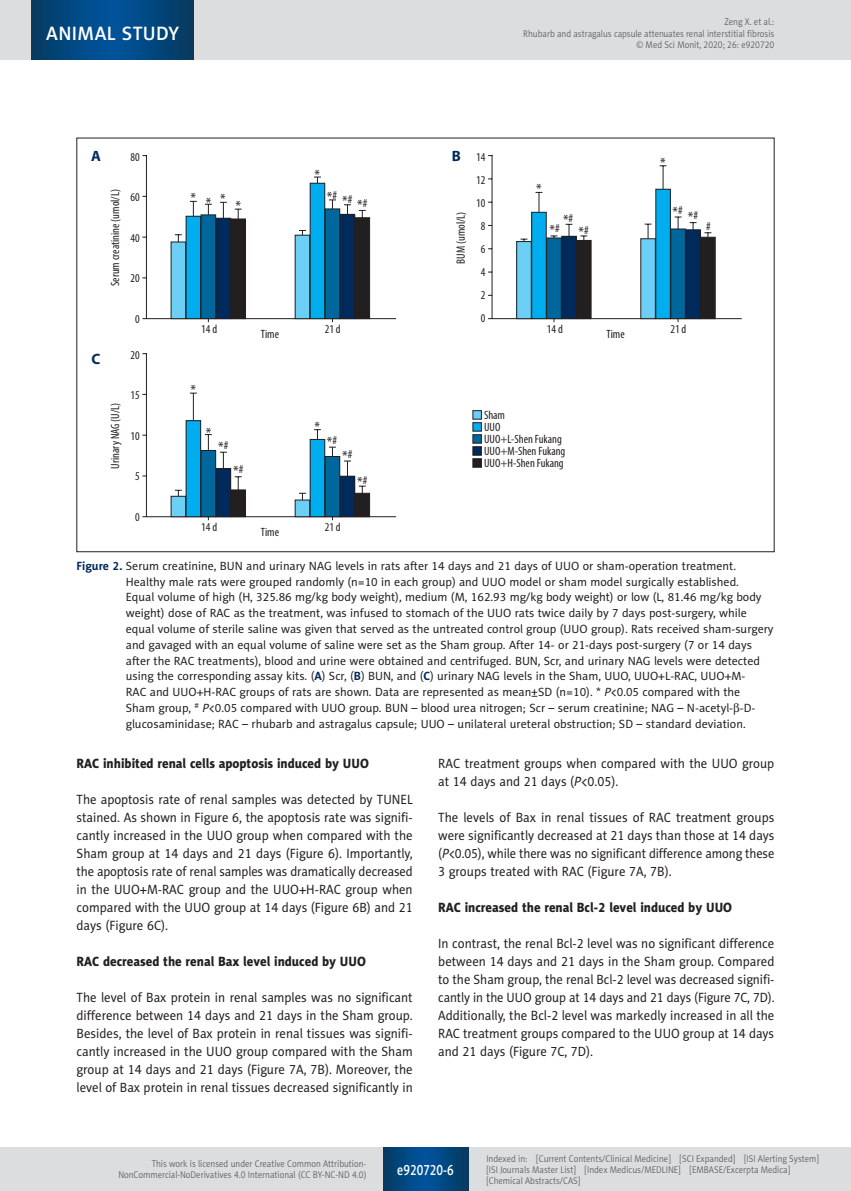
<style>
.page{position:relative;width:851px;height:1191px;background:#fff}
.page>*{position:absolute;margin:0;border:0;box-sizing:border-box;transform-origin:0 0}
.t1{font:19.5px "Naomi Sans EFN Medium";letter-spacing:.015em;color:#fff}
.t2{font:condensed 15px "Myriad Pro";color:#231f20}
.t3{font:15px "Naomi Sans EFN Medium";color:#fff;scale:.8 1}
.t4{font:700 15px "Myriad Pro";color:#00295c}
.MSM_Body{font:13.5px/18px "Naomi Sans EFN";color:#231f20;text-align:justify;scale:.95 1}
.MSM_Headline_2{font:13.5px "Naomi Sans EFN Heavy";color:#231f20;scale:.95 1}
.MSM_Rycina_tytul{font:12px/15.8px "Naomi Sans EFN";color:#231f20}
.t5{font:condensed 12px/23.1px "Myriad Pro";color:#231f20}
.t6{font:9.75px/11.2px "Naomi Sans EFN Light";color:#57585a;text-align:right;scale:.9 1}
.s1{font-weight:700;color:#00295c}
.s2{font-style:italic}
.s3{font-family:"Standard Sym L"}
</style>
<div class="page">
<hr style="left:142px;top:318px;width:254px;height:1px;background:#231f20">
<hr style="left:146px;top:155px;width:1px;height:164px;background:#231f20">
<svg style="left:170px;top:176px;width:196px;height:147px"></svg>
<div style="left:354px;top:217px;width:16px;height:102px;background:#231f20"></div>
<hr style="left:488px;top:318px;width:253px;height:1px;background:#231f20">
<hr style="left:491px;top:155px;width:1px;height:164px;background:#231f20">
<svg style="left:516px;top:165px;width:196px;height:158px"></svg>
<div style="left:700px;top:237px;width:15px;height:82px;background:#231f20"></div>
<svg style="left:472px;top:410px;width:9px;height:9px"></svg>
<svg style="left:472px;top:422px;width:9px;height:9px"></svg>
<div style="left:472px;top:434px;width:9px;height:9px;background:#00679d;border:1px solid #231f20"></div>
<div style="left:472px;top:446px;width:9px;height:9px;background:#00295c;border:1px solid #231f20"></div>
<div style="left:472px;top:458px;width:9px;height:9px;background:#231f20;border:1px solid #231f20"></div>
<hr style="left:142px;top:516px;width:254px;height:1px;background:#231f20">
<hr style="left:146px;top:353px;width:1px;height:164px;background:#231f20">
<svg style="left:170px;top:392px;width:196px;height:129px"></svg>
<div style="left:354px;top:493px;width:16px;height:24px;background:#231f20"></div>
<div style="left:0;top:1148px;width:850px;height:43px;background:#dcdddf"></div>
<svg style="left:383px;top:1147px;width:85px;height:43px;background:#02477e"></svg>
<div style="left:0;top:0;width:850px;height:60px;background:#dcdddf"></div>
<hr style="left:850px;top:0;width:1px;height:60px;background:#dcdddf">
<svg style="left:32px;top:0;width:161px;height:60px;background:#02477f"></svg>
<h1 class="t1" style="left:46px;top:22px;width:134px">ANIMAL STUDY</h1>
<p class="t4" style="left:91px;top:147px;width:11px">A</p>
<p class="t5" style="left:104px;top:286px;width:99px;rotate:-90deg">Serum creatinine (umol/L)</p>
<p class="t5" style="left:130px;top:145px;width:11px">80</p>
<p class="t5" style="left:130px;top:186px;width:11px">60</p>
<p class="t5" style="left:130px;top:226px;width:11px">40</p>
<p class="t5" style="left:130px;top:267px;width:11px">20</p>
<p class="t5" style="left:135px;top:307px;width:6px">0</p>
<p class="t4" style="left:91px;top:349px;width:10px">C</p>
<p class="t5" style="left:104px;top:468px;width:67px;rotate:-90deg">Urinary NAG (U/L)</p>
<p class="t5" style="left:130px;top:343px;width:11px">20</p>
<p class="t5" style="left:130px;top:384px;width:11px">15</p>
<p class="t5" style="left:130px;top:424px;width:11px">10</p>
<p class="t5" style="left:135px;top:465px;width:6px">5</p>
<p class="t5" style="left:135px;top:505px;width:6px">0</p>
<p class="t2" style="left:190px;top:190px;width:37px">***</p>
<p class="t2" style="left:235px;top:197px;width:7px">*</p>
<p class="t2" style="left:314px;top:166px;width:7px">*</p>
<p class="t2" style="left:327px;top:187px;width:12px">*<sup>#</sup></p>
<p class="t2" style="left:342px;top:192px;width:12px">*<sup>#</sup></p>
<p class="t2" style="left:357px;top:196px;width:12px">*<sup>#</sup></p>
<p class="t5" style="left:201px;top:318px;width:17px">14 d</p>
<p class="t5" style="left:261px;top:322px;width:20px">Time</p>
<p class="t2" style="left:190px;top:381px;width:7px">*</p>
<p class="t2" style="left:206px;top:424px;width:7px">*</p>
<p class="t2" style="left:218px;top:438px;width:12px">*<sup>#</sup></p>
<p class="t2" style="left:233px;top:462px;width:12px">*<sup>#</sup></p>
<p class="t5" style="left:201px;top:516px;width:17px">14 d</p>
<p class="t5" style="left:261px;top:520px;width:20px">Time</p>
<p class="t5" style="left:325px;top:318px;width:17px">21 d</p>
<p class="t2" style="left:314px;top:418px;width:7px">*</p>
<p class="t2" style="left:327px;top:433px;width:12px">*<sup>#</sup></p>
<p class="t2" style="left:342px;top:447px;width:12px">*<sup>#</sup></p>
<p class="t5" style="left:325px;top:516px;width:17px">21 d</p>
<p class="t2" style="left:357px;top:473px;width:12px">*<sup>#</sup></p>
<p class="t6" style="left:523px;top:16px;width:280px">Zeng X. et al.:<br>Rhubarb and astragalus capsule attenuates renal interstitial fibrosis © Med Sci Monit, 2020; 26: e920720</p>
<p class="t4" style="left:451px;top:147px;width:11px">B</p>
<p class="t5" style="left:449px;top:264px;width:54px;rotate:-90deg">BUM (umol/L)</p>
<p class="t5" style="left:476px;top:145px;width:11px;text-align:center">14<br>12<br>10<br>8<br>6<br>4<br>2<br>0</p>
<p class="t2" style="left:536px;top:180px;width:7px">*</p>
<p class="t2" style="left:563px;top:211px;width:12px">*<sup>#</sup></p>
<p class="t2" style="left:549px;top:221px;width:12px">*<sup>#</sup></p>
<p class="t2" style="left:578px;top:223px;width:12px">*<sup>#</sup></p>
<p class="t5" style="left:547px;top:318px;width:17px">14 d</p>
<p class="t5" style="left:606px;top:322px;width:20px">Time</p>
<p class="t5" style="left:484px;top:409px;width:83px;line-height:12px">Sham<br>UUO<br>UUO+L-Shen Fukang<br>UUO+M-Shen Fukang<br>UUO+H-Shen Fukang</p>
<p class="t2" style="left:660px;top:154px;width:7px">*</p>
<p class="t2" style="left:672px;top:203px;width:12px">*<sup>#</sup></p>
<p class="t2" style="left:687px;top:208px;width:12px">*<sup>#</sup></p>
<p class="t5" style="left:706px;top:215px;width:6px">#</p>
<p class="t5" style="left:670px;top:318px;width:17px">21 d</p>
<p class="MSM_Rycina_tytul" style="left:126px;top:558px;width:649px;text-indent:-49px"><span class="s1">Figure 2.</span> Serum creatinine, BUN and urinary NAG levels in rats after 14 days and 21 days of UUO or sham-operation treatment.<br>Healthy male rats were grouped randomly (n=10 in each group) and UUO model or sham model surgically established.<br>Equal volume of high (H, 325.86 mg/kg body weight), medium (M, 162.93 mg/kg body weight) or low (L, 81.46 mg/kg body weight) dose of RAC as the treatment, was infused to stomach of the UUO rats twice daily by 7 days post-surgery, while equal volume of sterile saline was given that served as the untreated control group (UUO group). Rats received sham-surgery and gavaged with an equal volume of saline were set as the Sham group. After 14- or 21-days post-surgery (7 or 14 days after the RAC treatments), blood and urine were obtained and centrifuged. BUN, Scr, and urinary NAG levels were detected using the corresponding assay kits. (<span class="s1">A</span>) Scr, (<span class="s1">B</span>) BUN, and (<span class="s1">C</span>) urinary NAG levels in the Sham, UUO, UUO+L-RAC, UUO+M-<br>RAC and UUO+H-RAC groups of rats are shown. Data are represented as mean±SD (n=10). * <span class="s2">P</span>&lt;0.05 compared with the<br>Sham group, <sup>#</sup> <span class="s2">P</span>&lt;0.05 compared with UUO group. BUN – blood urea nitrogen; Scr – serum creatinine; NAG – N-acetyl-<span class="s3">b</span>-D&shy;glucosaminidase; RAC – rhubarb and astragalus capsule; UUO – unilateral ureteral obstruction; SD – standard deviation.</p>
<p class="MSM_Headline_2" style="left:77px;top:755px;width:309px">RAC inhibited renal cells apoptosis induced by UUO</p>
<p class="MSM_Body" style="left:77px;top:790px;width:355px">The apoptosis rate of renal samples was detected by TUNEL stained. As shown in Figure 6, the apoptosis rate was signifi&shy;cantly increased in the UUO group when compared with the Sham group at 14 days and 21 days (Figure 6). Importantly, the apoptosis rate of renal samples was dramatically decreased in the UUO+M-RAC group and the UUO+H-RAC group when compared with the UUO group at 14 days (Figure 6B) and 21 days (Figure 6C).</p>
<p class="MSM_Headline_2" style="left:77px;top:953px;width:306px">RAC decreased the renal Bax level induced by UUO</p>
<p class="MSM_Body" style="left:77px;top:988px;width:355px">The level of Bax protein in renal samples was no significant difference between 14 days and 21 days in the Sham group.<br>Besides, the level of Bax protein in renal tissues was signifi&shy;cantly increased in the UUO group compared with the Sham group at 14 days and 21 days (Figure 7A, 7B). Moreover, the level of Bax protein in renal tissues decreased significantly in</p>
<p class="MSM_Body" style="left:438px;top:754px;width:355px">RAC treatment groups when compared with the UUO group at 14 days and 21 days (<span class="s2">P</span>&lt;0.05).</p>
<p class="MSM_Body" style="left:438px;top:808px;width:355px">The levels of Bax in renal tissues of RAC treatment groups were significantly decreased at 21 days than those at 14 days (<span class="s2">P</span>&lt;0.05), while there was no significant difference among these 3 groups treated with RAC (Figure 7A, 7B).</p>
<p class="MSM_Headline_2" style="left:438px;top:899px;width:311px">RAC increased the renal Bcl-2 level induced by UUO</p>
<p class="MSM_Body" style="left:438px;top:934px;width:355px">In contrast, the renal Bcl-2 level was no significant difference between 14 days and 21 days in the Sham group. Compared to the Sham group, the renal Bcl-2 level was decreased signifi&shy;cantly in the UUO group at 14 days and 21 days (Figure 7C, 7D).<br>Additionally, the Bcl-2 level was markedly increased in all the RAC treatment groups compared to the UUO group at 14 days and 21 days (Figure 7C, 7D).</p>
<p class="t6" style="left:118px;top:1158px;width:277px">This work is licensed under Creative Common Attribution-<br>NonCommercial-NoDerivatives 4.0 International (CC BY-NC-ND 4.0)</p>
<p class="t3" style="left:397px;top:1160px;width:72px">e920720-6</p>
<p class="t6" style="left:486px;top:1152px;width:371px;text-align:left">Indexed in: [Current Contents/Clinical Medicine] [SCI Expanded] [ISI Alerting System] [ISI Journals Master List] [Index Medicus/MEDLINE] [EMBASE/Excerpta Medica] [Chemical Abstracts/CAS]</p>
</div>
